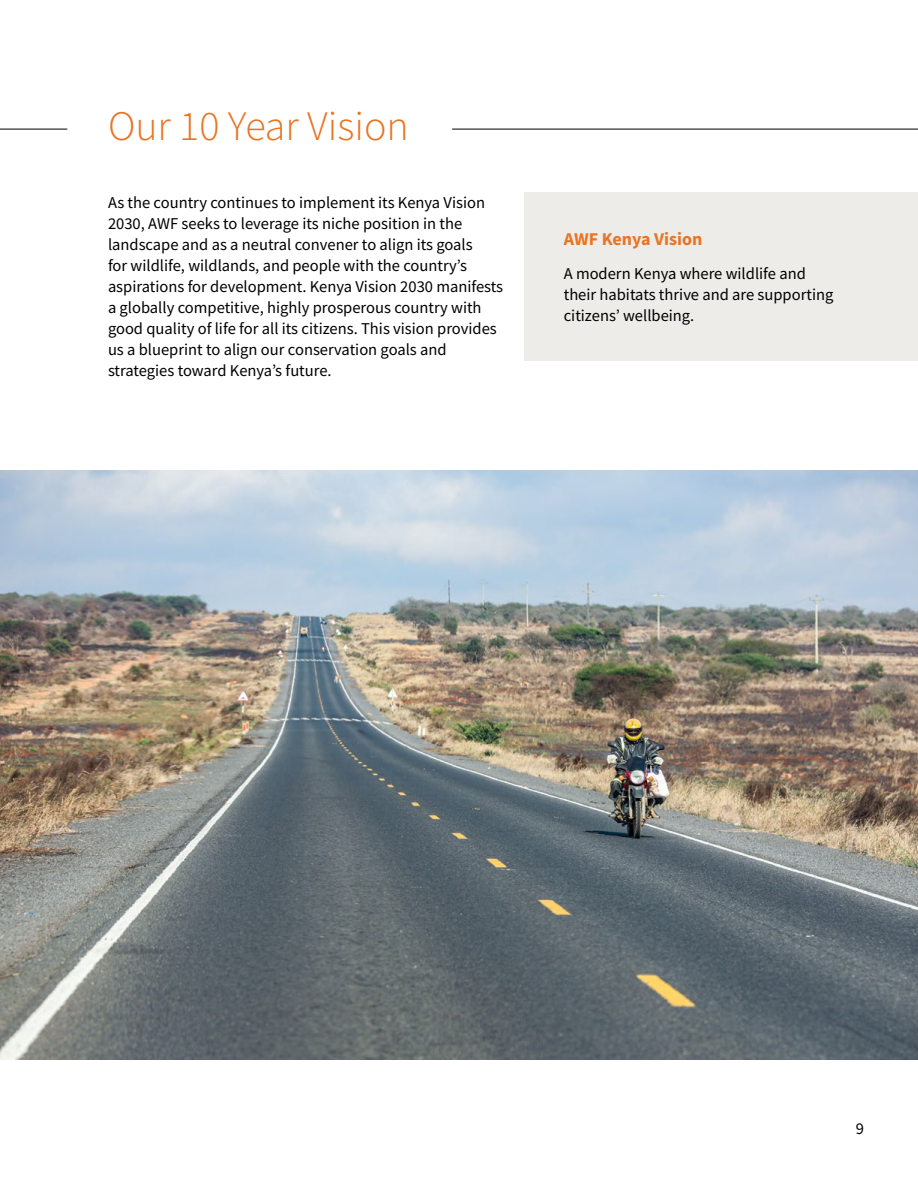
<style>
.page{position:relative;width:918px;height:1188px;background:#fff}
.page>*{position:absolute;margin:0;border:0;box-sizing:border-box;transform-origin:0 0}
.t1{font:300 42px "Source Sans Pro";color:#e87424}
.t2{font:700 18px "Source Sans Pro";color:#e87424}
.t3{font:16.5px/21px "Source Sans Pro";color:#000}
</style>
<div class="page">
<hr style="left:0;top:129px;width:67px;height:1px;background:#000">
<hr style="left:452px;top:129px;width:466px;height:1px;background:#000">
<div style="left:525px;top:192px;width:393px;height:169px;background:#edece9"></div>
<img style="left:0;top:470px;width:918px;height:590px">
<h1 class="t1" style="left:108px;top:100px;width:303px">Our 10 Year Vision</h1>
<p class="t3" style="left:108px;top:192px;width:397px">As the country continues to implement its Kenya Vision 2030, AWF seeks to leverage its niche position in the landscape and as a neutral convener to align its goals<br>for wildlife, wildlands, and people with the country’s aspirations for development. Kenya Vision 2030 manifests a globally competitive, highly prosperous country with good quality of life for all its citizens. This vision provides us a blueprint to align our conservation goals and strategies toward Kenya’s future.</p>
<p class="t2" style="left:564px;top:226px;width:140px">AWF Kenya Vision</p>
<p class="t3" style="left:564px;top:263px;width:271px">A modern Kenya where wildlife and their habitats thrive and are supporting citizens’ wellbeing.</p>
<p class="t3" style="left:856px;top:1117px;width:10px">9</p>
</div>
